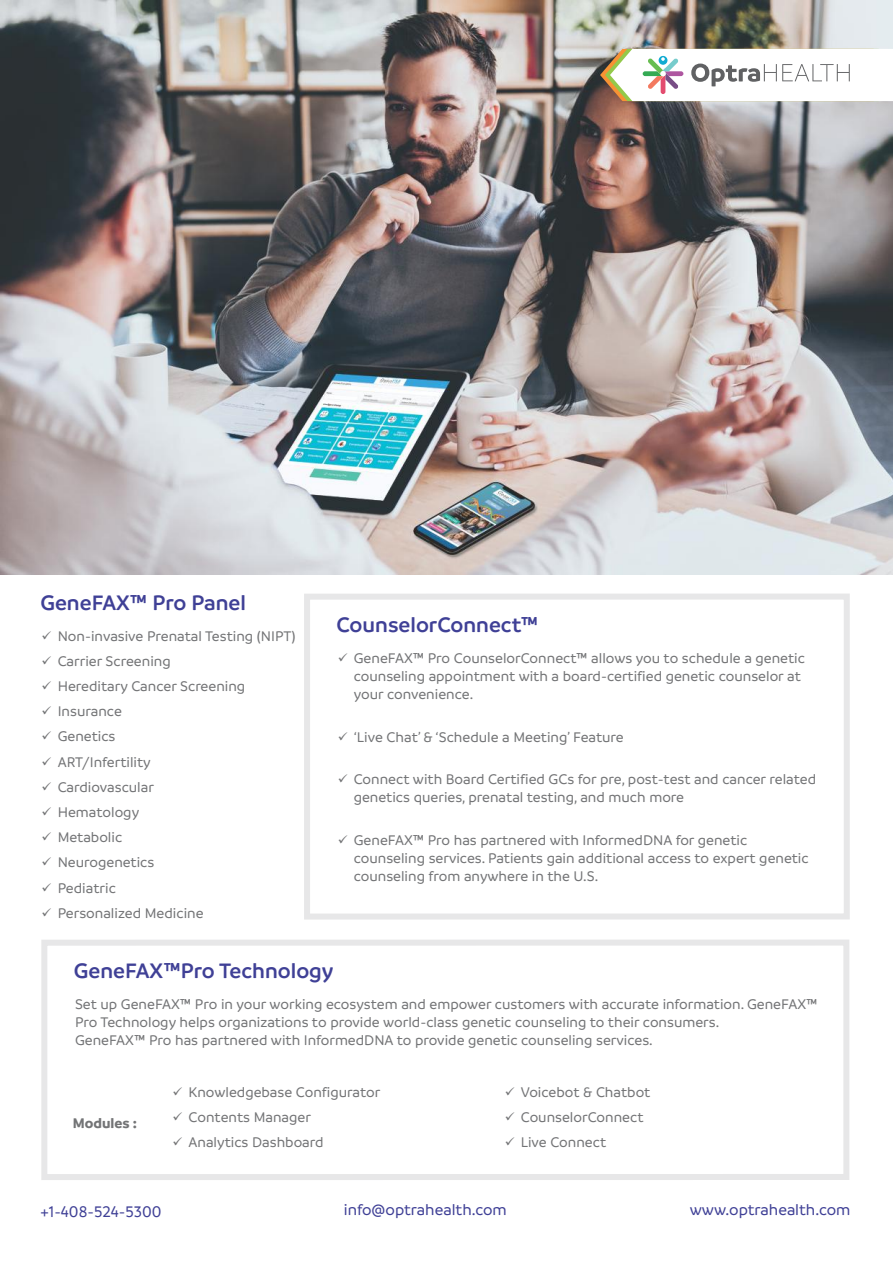
<style>
.page{position:relative;width:893px;height:1263px;background:#fff}
.page>*{position:absolute;margin:0;border:0;box-sizing:border-box;transform-origin:0 0}
.t1{font:600 22.5px "Branding";color:#3f4096}
.t2{font:500 16.5px "Branding";color:#3f4096}
.t3{font:500 15px/18px "Branding";color:#737476}
.t4{font:700 15px "Branding";color:#737476}
</style>
<div class="page">
<img style="left:0;top:0;width:893px;height:574px">
<svg style="left:600px;top:49px;width:293px;height:52px"></svg>
<div style="left:304px;top:593px;width:546px;height:326px;border:6px solid #e7e7e8"></div>
<div style="left:41px;top:939px;width:808px;height:241px;border:6px solid #e7e7e8"></div>
<h1 class="t1" style="left:40px;top:592px;width:207px">GeneFAX™ Pro Panel</h1>
<p class="t3" style="left:42px;top:628px;width:256px">✓ Non-invasive Prenatal Testing (NIPT)</p>
<p class="t3" style="left:42px;top:653px;width:131px">✓ Carrier Screening</p>
<p class="t3" style="left:42px;top:678px;width:205px">✓ Hereditary Cancer Screening</p>
<p class="t3" style="left:42px;top:703px;width:82px">✓ Insurance</p>
<p class="t3" style="left:42px;top:728px;width:75px">✓ Genetics</p>
<p class="t3" style="left:42px;top:754px;width:111px">✓ ART/Infertility</p>
<p class="t3" style="left:42px;top:779px;width:114px">✓ Cardiovascular</p>
<p class="t3" style="left:42px;top:804px;width:99px">✓ Hematology</p>
<p class="t3" style="left:42px;top:829px;width:82px">✓ Metabolic</p>
<p class="t3" style="left:42px;top:854px;width:114px">✓ Neurogenetics</p>
<p class="t3" style="left:42px;top:880px;width:76px">✓ Pediatric</p>
<p class="t3" style="left:42px;top:905px;width:163px">✓ Personalized Medicine</p>
<h1 class="t1" style="left:336px;top:615px;width:203px">CounselorConnect™</h1>
<p class="t3" style="left:354px;top:650px;width:453px;text-indent:-16px">✓ GeneFAX™ Pro CounselorConnect™ allows you to schedule a genetic counseling appointment with a board-certified genetic counselor at your convenience.</p>
<p class="t3" style="left:338px;top:729px;width:287px">✓ ‘Live Chat’ &amp; ‘Schedule a Meeting’ Feature</p>
<p class="t3" style="left:354px;top:771px;width:464px;text-indent:-16px">✓ Connect with Board Certified GCs for pre, post-test and cancer related genetics queries, prenatal testing, and much more</p>
<p class="t3" style="left:354px;top:832px;width:456px;text-indent:-16px">✓ GeneFAX™ Pro has partnered with InformedDNA for genetic counseling services. Patients gain additional access to expert genetic counseling from anywhere in the U.S.</p>
<h1 class="t1" style="left:74px;top:961px;width:261px">GeneFAX™Pro Technology</h1>
<p class="t3" style="left:75px;top:996px;width:744px">Set up GeneFAX™ Pro in your working ecosystem and empower customers with accurate information. GeneFAX™<br>Pro Technology helps organizations to provide world-class genetic counseling to their consumers.<br>GeneFAX™ Pro has partnered with InformedDNA to provide genetic counseling services.</p>
<p class="t3" style="left:173px;top:1084px;width:209px">✓ Knowledgebase Configurator</p>
<p class="t3" style="left:173px;top:1109px;width:140px">✓ Contents Manager</p>
<p class="t3" style="left:173px;top:1134px;width:153px">✓ Analytics Dashboard</p>
<p class="t3" style="left:505px;top:1084px;width:147px">✓ Voicebot &amp; Chatbot</p>
<p class="t3" style="left:505px;top:1109px;width:140px">✓ CounselorConnect</p>
<p class="t3" style="left:505px;top:1134px;width:103px">✓ Live Connect</p>
<p class="t4" style="left:73px;top:1116px;width:65px">Modules :</p>
<p class="t2" style="left:41px;top:1205px;width:122px">+1-408-524-5300</p>
<p class="t2" style="left:344px;top:1202px;width:164px">info@optrahealth.com</p>
<p class="t2" style="left:690px;top:1202px;width:162px">www.optrahealth.com</p>
</div>
